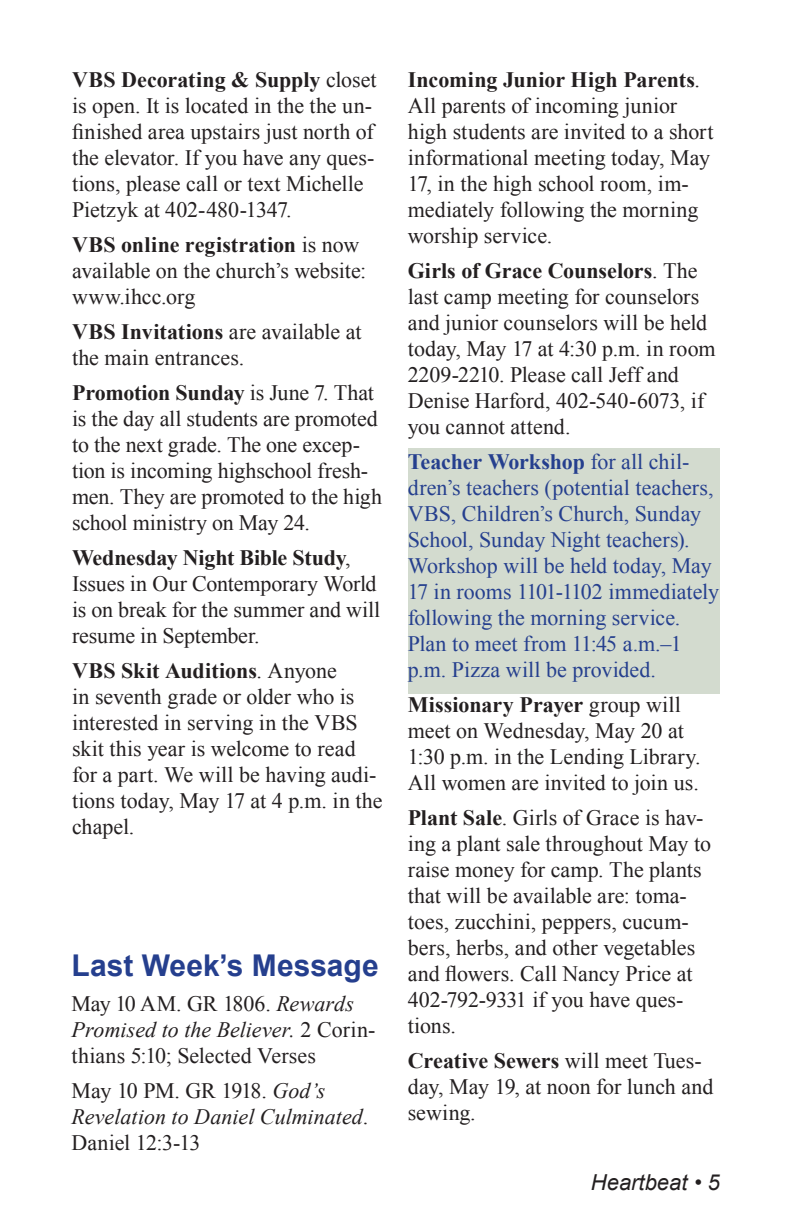
<style>
.page{position:relative;width:792px;height:1224px;background:#fff}
.page>*{position:absolute;margin:0;border:0;box-sizing:border-box;transform-origin:0 0}
.bulletin_text{font:700 30px "Arial";color:#253f8e}
.bulletin_text-2{font:22px/26px "Times New Roman";color:#231f20}
.bulletin_text-3{font:22px/26px "Times New Roman";color:#253f8e}
.bulletin_text-4{font:italic 22px/26px "Times New Roman";color:#231f20}
.t1{font:italic 22px "Arial";color:#231f20}
.s1{font-weight:700}
.s2{font-style:italic}
.s3{font-style:normal}
</style>
<div class="page">
<div style="left:408px;top:448px;width:312px;height:246px;background:#d3dbcf"></div>
<p class="bulletin_text-2" style="left:72px;top:66px;width:306px"><span class="s1">VBS Decorating &amp; Supply</span> closet is open. It is located in the the un&shy;finished area upstairs just north of the elevator. If you have any ques&shy;tions, please call or text Michelle<br>Pietzyk at 402-480-1347.</p>
<p class="bulletin_text-2" style="left:72px;top:231px;width:296px"><span class="s1">VBS online registration</span> is now available on the church’s website: www.ihcc.org</p>
<p class="bulletin_text-2" style="left:72px;top:318px;width:291px"><span class="s1">VBS Invitations</span> are available at the main entrances.</p>
<p class="bulletin_text-2" style="left:72px;top:379px;width:312px"><span class="s1">Promotion Sunday</span> is June 7. That is the day all students are promoted to the next grade. The one excep&shy;tion is incoming highschool fresh&shy;men. They are promoted to the high school ministry on May 24.</p>
<p class="bulletin_text-2" style="left:72px;top:544px;width:310px"><span class="s1">Wednesday Night Bible Study</span>,<br>Issues in Our Contemporary World is on break for the summer and will resume in September.</p>
<p class="bulletin_text-2" style="left:72px;top:657px;width:312px"><span class="s1">VBS Skit Auditions</span>. Anyone<br>in seventh grade or older who is interested in serving in the VBS skit this year is welcome to read for a part. We will be having audi&shy;tions today, May 17 at 4 p.m. in the chapel.</p>
<p class="bulletin_text" style="left:72px;top:949px;width:309px">Last Week’s Message</p>
<p class="bulletin_text-2" style="left:72px;top:991px;width:305px">May 10 AM. GR 1806. <span class="s2">Rewards<br>Promised to the Believer.</span> 2 Corin&shy;thians 5:10; Selected Verses</p>
<p class="bulletin_text-4" style="left:72px;top:1078px;width:298px"><span class="s3">May 10 PM. GR 1918.</span> God’s<br>Revelation to Daniel Culminated<span class="s3">.<br>Daniel 12:3-13</span></p>
<p class="bulletin_text-2" style="left:408px;top:66px;width:307px"><span class="s1">Incoming Junior High Parents</span>.<br>All parents of incoming junior high students are invited to a short informational meeting today, May<br>17, in the high school room, im&shy;mediately following the morning worship service.</p>
<p class="bulletin_text-2" style="left:408px;top:257px;width:309px"><span class="s1">Girls of Grace Counselors</span>. The last camp meeting for counselors and junior counselors will be held today, May 17 at 4:30 p.m. in room<br>2209-2210. Please call Jeff and<br>Denise Harford, 402-540-6073, if you cannot attend.</p>
<p class="bulletin_text-3" style="left:408px;top:448px;width:313px"><span class="s1">Teacher Workshop</span> for all chil&shy;dren’s teachers (potential teachers,<br>VBS, Children’s Church, Sunday<br>School, Sunday Night teachers).<br>Workshop will be held today, May<br>17 in rooms 1101-1102 immediately following the morning service.<br>Plan to meet from 11:45 a.m.–1 p.m. Pizza will be provided.</p>
<p class="bulletin_text-2" style="left:408px;top:691px;width:294px"><span class="s1">Missionary Prayer</span> group will meet on Wednesday, May 20 at<br>1:30 p.m. in the Lending Library.<br>All women are invited to join us.</p>
<p class="bulletin_text-2" style="left:408px;top:804px;width:305px"><span class="s1">Plant Sale</span>. Girls of Grace is hav&shy;ing a plant sale throughout May to raise money for camp. The plants that will be available are: toma&shy;toes, zucchini, peppers, cucum&shy;bers, herbs, and other vegetables and flowers. Call Nancy Price at<br>402-792-9331 if you have ques&shy;tions.</p>
<p class="bulletin_text-2" style="left:408px;top:1047px;width:307px"><span class="s1">Creative Sewers</span> will meet Tues&shy;day, May 19, at noon for lunch and sewing.</p>
<p class="t1" style="left:591px;top:1170px;width:130px">Heartbeat • 5</p>
</div>
